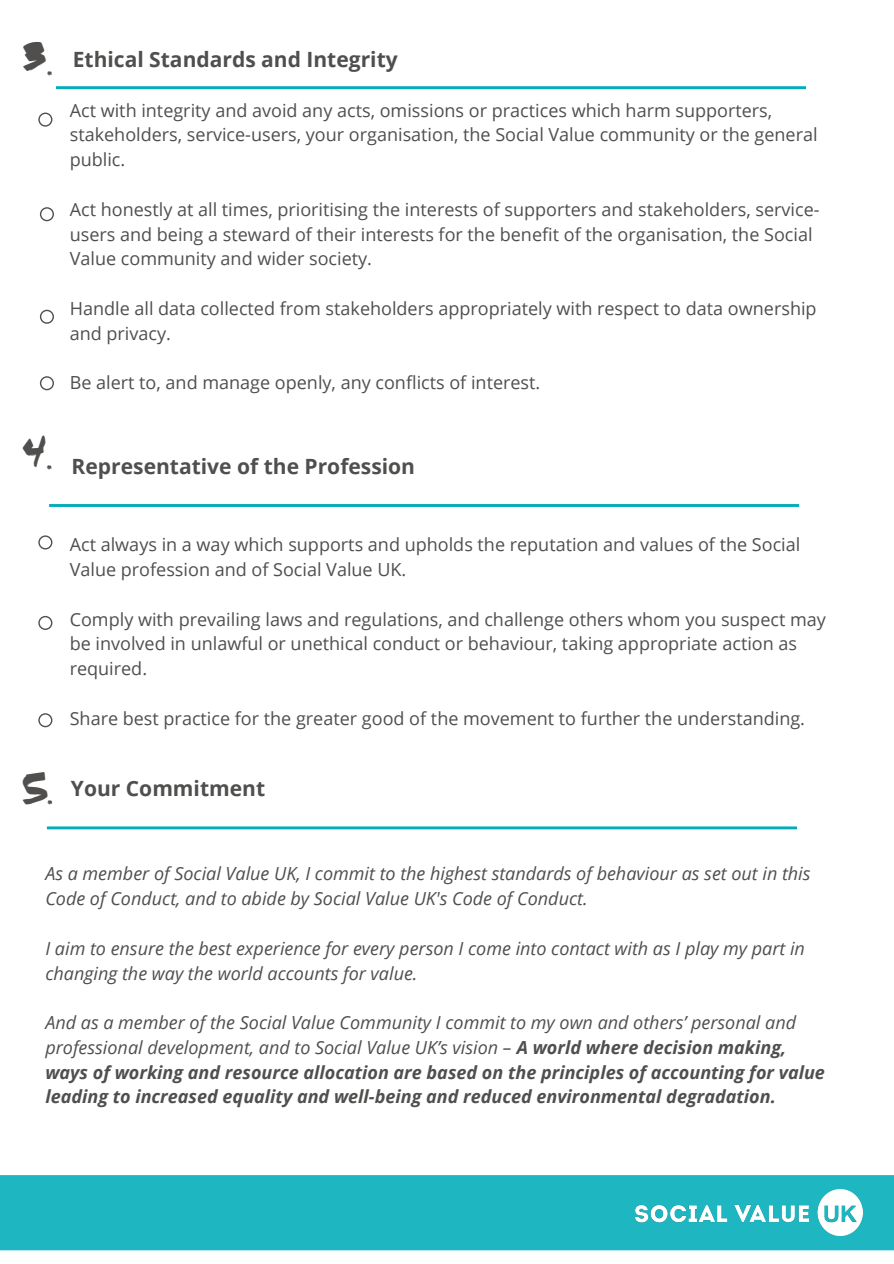
<style>
.page{position:relative;width:894px;height:1264px;background:#fff}
.page>*{position:absolute;margin:0;border:0;box-sizing:border-box;transform-origin:0 0}
.t1{font:47.25px "Abys";color:#504f4e}
.t2{font:700 21px "Open Sans";color:#504f4e}
.t3{font:18px/24.8px "Open Sans";color:#504f4e}
.t4{font:italic 700 18px/24.8px "Open Sans";color:#504f4e}
.t5{font:italic 18px/24.8px "Open Sans";color:#504f4e}
.s1{font-weight:400}
</style>
<div class="page">
<div style="left:0;top:1175px;width:893px;height:75px;background:#1db6c1"></div>
<img style="left:635px;top:1189px;width:227px;height:45px">
<svg style="left:47px;top:826px;width:749px;height:3px;background:#28b9c4"></svg>
<svg style="left:38px;top:713px;width:14px;height:14px"></svg>
<svg style="left:38px;top:616px;width:14px;height:14px"></svg>
<svg style="left:38px;top:535px;width:14px;height:14px"></svg>
<svg style="left:49px;top:504px;width:750px;height:3px;background:#08afbb"></svg>
<svg style="left:56px;top:86px;width:749px;height:3px;background:#13b3bf"></svg>
<svg style="left:38px;top:113px;width:14px;height:14px"></svg>
<svg style="left:40px;top:207px;width:14px;height:14px"></svg>
<svg style="left:40px;top:310px;width:14px;height:14px"></svg>
<svg style="left:40px;top:376px;width:14px;height:14px"></svg>
<h1 class="t1" style="left:23px;top:30px;width:33px">3.</h1>
<p class="t2" style="left:73px;top:45px;width:326px">Ethical Standards and Integrity</p>
<h1 class="t1" style="left:23px;top:424px;width:33px">4.</h1>
<p class="t3" style="left:70px;top:97px;width:749px">Act with integrity and avoid any acts, omissions or practices which harm supporters, stakeholders, service-users, your organisation, the Social Value community or the general public.</p>
<p class="t3" style="left:70px;top:196px;width:751px">Act honestly at all times, prioritising the interests of supporters and stakeholders, service&shy;users and being a steward of their interests for the benefit of the organisation, the Social<br>Value community and wider society.</p>
<p class="t3" style="left:70px;top:295px;width:748px">Handle all data collected from stakeholders appropriately with respect to data ownership and privacy.</p>
<p class="t3" style="left:70px;top:370px;width:472px">Be alert to, and manage openly, any conflicts of interest.</p>
<p class="t2" style="left:72px;top:451px;width:345px">Representative of the Profession</p>
<p class="t3" style="left:70px;top:532px;width:732px">Act always in a way which supports and upholds the reputation and values of the Social<br>Value profession and of Social Value UK.</p>
<p class="t3" style="left:70px;top:606px;width:757px">Comply with prevailing laws and regulations, and challenge others whom you suspect may be involved in unlawful or unethical conduct or behaviour, taking appropriate action as required.</p>
<p class="t3" style="left:70px;top:705px;width:736px">Share best practice for the greater good of the movement to further the understanding.</p>
<h1 class="t1" style="left:22px;top:758px;width:34px">5.</h1>
<p class="t2" style="left:71px;top:773px;width:196px">Your Commitment</p>
<p class="t5" style="left:45px;top:861px;width:766px">As a member of Social Value UK, I commit to the highest standards of behaviour as set out in this<br>Code of Conduct, and to abide by Social Value UK's Code of Conduct.</p>
<p class="t5" style="left:45px;top:935px;width:761px">I aim to ensure the best experience for every person I come into contact with as I play my part in changing the way the world accounts for value.</p>
<p class="t4" style="left:45px;top:1009px;width:780px"><span class="s1">And as a member of the Social Value Community I commit to my own and others’ personal and professional development, and to Social Value UK’s vision –</span> A world where decision making, ways of working and resource allocation are based on the principles of accounting for value leading to increased equality and well-being and reduced environmental degradation.</p>
</div>
